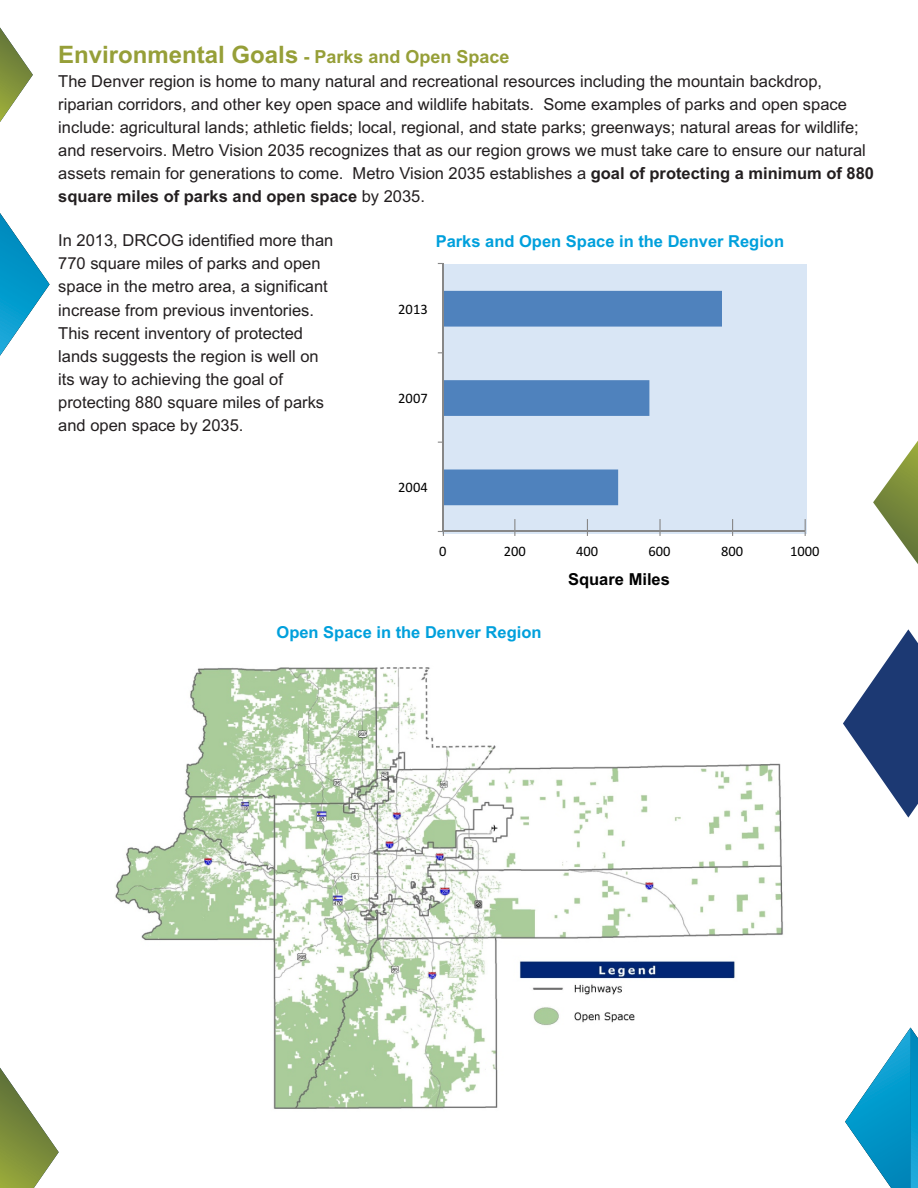
<style>
.page{position:relative;width:918px;height:1188px;background:#fff}
.page>*{position:absolute;margin:0;border:0;box-sizing:border-box;transform-origin:0 0}
.t1{font:700 24px "Arial";color:#969f38}
.t2{font:16.5px/23.1px "Arial";color:#231f20}
.t3{font:700 16.5px "Arial";color:#00a0dc}
.t4{font:700 16.5px "Arial";color:#000}
.t5{font:14.55px "Calibri";color:#000}
.s1{font-size:18px}
.s2{font-weight:700}
</style>
<div class="page">
<svg style="left:0;top:1067px;width:59px;height:121px"></svg>
<svg style="left:0;top:27px;width:33px;height:95px"></svg>
<svg style="left:873px;top:440px;width:45px;height:124px"></svg>
<svg style="left:0;top:213px;width:50px;height:143px"></svg>
<svg style="left:845px;top:1028px;width:73px;height:160px"></svg>
<svg style="left:843px;top:629px;width:75px;height:189px"></svg>
<div style="left:443px;top:264px;width:364px;height:269px;background:#d9e6f5"></div>
<svg style="left:444px;top:291px;width:278px;height:214px"></svg>
<hr style="left:443px;top:531px;width:362px;height:1px;background:#878787">
<svg style="left:514px;top:519px;width:1px;height:17px"></svg>
<svg style="left:587px;top:519px;width:1px;height:17px"></svg>
<svg style="left:659px;top:519px;width:2px;height:17px"></svg>
<svg style="left:732px;top:519px;width:1px;height:17px"></svg>
<svg style="left:805px;top:519px;width:1px;height:17px"></svg>
<hr style="left:443px;top:263px;width:1px;height:268px;background:#878787">
<svg style="left:438px;top:531px;width:6px;height:5px"></svg>
<img style="left:115px;top:667px;width:668px;height:442px">
<h1 class="t1" style="left:58px;top:45px;width:453px">Environmental Goals <span class="s1">- Parks and Open Space</span></h1>
<p class="t2" style="left:58px;top:71px;width:817px">The Denver region is home to many natural and recreational resources including the mountain backdrop, riparian corridors, and other key open space and wildlife habitats. Some examples of parks and open space include: agricultural lands; athletic fields; local, regional, and state parks; greenways; natural areas for wildlife; and reservoirs. Metro Vision 2035 recognizes that as our region grows we must take care to ensure our natural assets remain for generations to come. Metro Vision 2035 establishes a <span class="s2">goal of protecting a minimum of 880 square miles of parks and open space</span> by 2035.</p>
<p class="t2" style="left:58px;top:231px;width:277px">In 2013, DRCOG identified more than 770 square miles of parks and open space in the metro area, a significant increase from previous inventories.<br>This recent inventory of protected lands suggests the region is well on its way to achieving the goal of protecting 880 square miles of parks and open space by 2035.</p>
<p class="t3" style="left:436px;top:235px;width:350px">Parks and Open Space in the Denver Region</p>
<p class="t5" style="left:398px;top:303px;width:31px">2013</p>
<p class="t5" style="left:398px;top:392px;width:31px">2007</p>
<p class="t5" style="left:398px;top:481px;width:31px">2004</p>
<p class="t5" style="left:439px;top:545px;width:9px">0</p>
<p class="t5" style="left:504px;top:545px;width:24px">200</p>
<p class="t5" style="left:576px;top:545px;width:24px">400</p>
<p class="t5" style="left:649px;top:545px;width:24px">600</p>
<p class="t5" style="left:721px;top:545px;width:24px">800</p>
<p class="t5" style="left:790px;top:545px;width:31px">1000</p>
<p class="t4" style="left:568px;top:573px;width:103px">Square Miles</p>
<p class="t3" style="left:277px;top:626px;width:266px">Open Space in the Denver Region</p>
</div>
